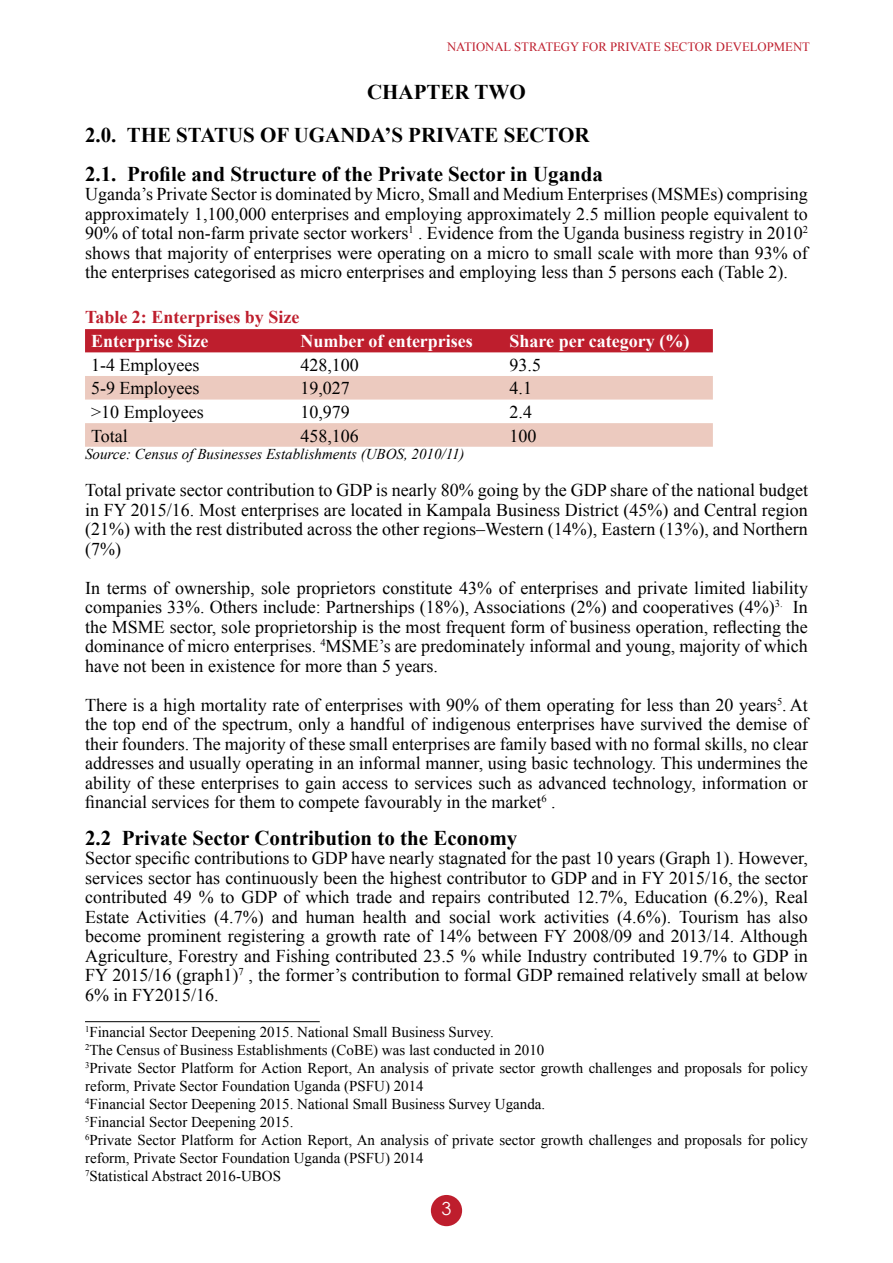
<style>
.page{position:relative;width:893px;height:1263px;background:#fff}
.page>*{position:absolute;margin:0;border:0;box-sizing:border-box;transform-origin:0 0}
.t1{font:700 21px/43.2px "Times New Roman";color:#000}
.t2{font:18px/19.5px "Times New Roman";color:#000;text-align:justify}
.t3{font:700 18px "Times New Roman";color:#fff}
.t4{font:700 18px "Times New Roman";color:#be1e2d}
.t5{font:18px "Century Gothic";color:#fff}
.t6{font:15px/18px "Times New Roman";color:#000}
.t7{font:italic 15px "Times New Roman";color:#000}
.t8{font:12.75px "Times New Roman";color:#be1e2d}
</style>
<div class="page">
<div style="left:431px;top:1195px;width:31px;height:31px;background:#be1e2d;border-radius:50%"></div>
<div style="left:85px;top:329px;width:628px;height:23px;background:#be1e2d"></div>
<svg style="left:85px;top:376px;width:628px;height:71px"></svg>
<hr style="left:85px;top:1021px;width:235px;height:1px;background:#000">
<p class="t8" style="left:447px;top:38px;width:365px">NATIONAL STRATEGY FOR PRIVATE SECTOR DEVELOPMENT</p>
<p class="t1" style="left:85px;top:70px;width:506px;text-indent:282px">CHAPTER TWO<br>2.0. THE STATUS OF UGANDA’S PRIVATE SECTOR</p>
<p class="t1" style="left:85px;top:151px;width:519px">2.1. Profile and Structure of the Private Sector in Uganda</p>
<p class="t2" style="left:85px;top:184px;width:724px">Uganda’s Private Sector is dominated by Micro, Small and Medium Enterprises (MSMEs) comprising approximately 1,100,000 enterprises and employing approximately 2.5 million people equivalent to 90% of total non-farm private sector workers<sup>1</sup> . Evidence from the Uganda business registry in 2010<sup>2 </sup>shows that majority of enterprises were operating on a micro to small scale with more than 93% of the enterprises categorised as micro enterprises and employing less than 5 persons each (Table 2).</p>
<p class="t4" style="left:85px;top:304px;width:216px">Table 2: Enterprises by Size</p>
<p class="t3" style="left:91px;top:328px;width:119px">Enterprise Size</p>
<p class="t3" style="left:300px;top:328px;width:174px">Number of enterprises</p>
<p class="t3" style="left:510px;top:328px;width:181px">Share per category (%)</p>
<p class="t2" style="left:91px;top:354px;width:110px">1-4 Employees</p>
<p class="t2" style="left:300px;top:354px;width:60px">428,100</p>
<p class="t2" style="left:510px;top:354px;width:33px">93.5</p>
<p class="t2" style="left:91px;top:378px;width:110px">5-9 Employees</p>
<p class="t2" style="left:300px;top:378px;width:51px">19,027</p>
<p class="t2" style="left:510px;top:378px;width:24px">4.1</p>
<p class="t2" style="left:91px;top:402px;width:114px">&gt;10 Employees</p>
<p class="t2" style="left:300px;top:402px;width:51px">10,979</p>
<p class="t2" style="left:510px;top:402px;width:24px">2.4</p>
<p class="t2" style="left:91px;top:425px;width:38px">Total</p>
<p class="t2" style="left:300px;top:425px;width:60px">458,106</p>
<p class="t2" style="left:510px;top:425px;width:28px">100</p>
<p class="t7" style="left:85px;top:443px;width:381px">Source: Census of Businesses Establishments (UBOS, 2010/11)</p>
<p class="t2" style="left:85px;top:480px;width:724px">Total private sector contribution to GDP is nearly 80% going by the GDP share of the national budget in FY 2015/16. Most enterprises are located in Kampala Business District (45%) and Central region (21%) with the rest distributed across the other regions–Western (14%), Eastern (13%), and Northern (7%)</p>
<p class="t2" style="left:85px;top:577px;width:724px">In terms of ownership, sole proprietors constitute 43% of enterprises and private limited liability companies 33%. Others include: Partnerships (18%), Associations (2%) and cooperatives (4%)<sup>3.</sup> In the MSME sector, sole proprietorship is the most frequent form of business operation, reflecting the dominance of micro enterprises. <sup>4</sup>MSME’s are predominately informal and young, majority of which have not been in existence for more than 5 years.</p>
<p class="t2" style="left:85px;top:694px;width:724px">There is a high mortality rate of enterprises with 90% of them operating for less than 20 years<sup>5</sup>. At the top end of the spectrum, only a handful of indigenous enterprises have survived the demise of their founders. The majority of these small enterprises are family based with no formal skills, no clear addresses and usually operating in an informal manner, using basic technology. This undermines the ability of these enterprises to gain access to services such as advanced technology, information or financial services for them to compete favourably in the market<sup>6</sup> .</p>
<p class="t1" style="left:85px;top:815px;width:434px">2.2 Private Sector Contribution to the Economy</p>
<p class="t2" style="left:85px;top:848px;width:724px">Sector specific contributions to GDP have nearly stagnated for the past 10 years (Graph 1). However, services sector has continuously been the highest contributor to GDP and in FY 2015/16, the sector contributed 49 % to GDP of which trade and repairs contributed 12.7%, Education (6.2%), Real Estate Activities (4.7%) and human health and social work activities (4.6%). Tourism has also become prominent registering a growth rate of 14% between FY 2008/09 and 2013/14. Although Agriculture, Forestry and Fishing contributed 23.5 % while Industry contributed 19.7% to GDP in FY 2015/16 (graph1)<sup>7</sup> , the former’s contribution to formal GDP remained relatively small at below 6% in FY2015/16.</p>
<p class="t6" style="left:85px;top:1022px;width:724px"><sup>1</sup>Financial Sector Deepening 2015. National Small Business Survey.<br><sup>2</sup>The Census of Business Establishments (CoBE) was last conducted in 2010<br><sup>3</sup>Private Sector Platform for Action Report, An analysis of private sector growth challenges and proposals for policy reform, Private Sector Foundation Uganda (PSFU) 2014<br><sup>4</sup>Financial Sector Deepening 2015. National Small Business Survey Uganda.<br><sup>5</sup>Financial Sector Deepening 2015.<br><sup>6</sup>Private Sector Platform for Action Report, An analysis of private sector growth challenges and proposals for policy reform, Private Sector Foundation Uganda (PSFU) 2014<br><sup>7</sup>Statistical Abstract 2016-UBOS</p>
<p class="t5" style="left:441px;top:1195px;width:11px">3</p>
</div>
